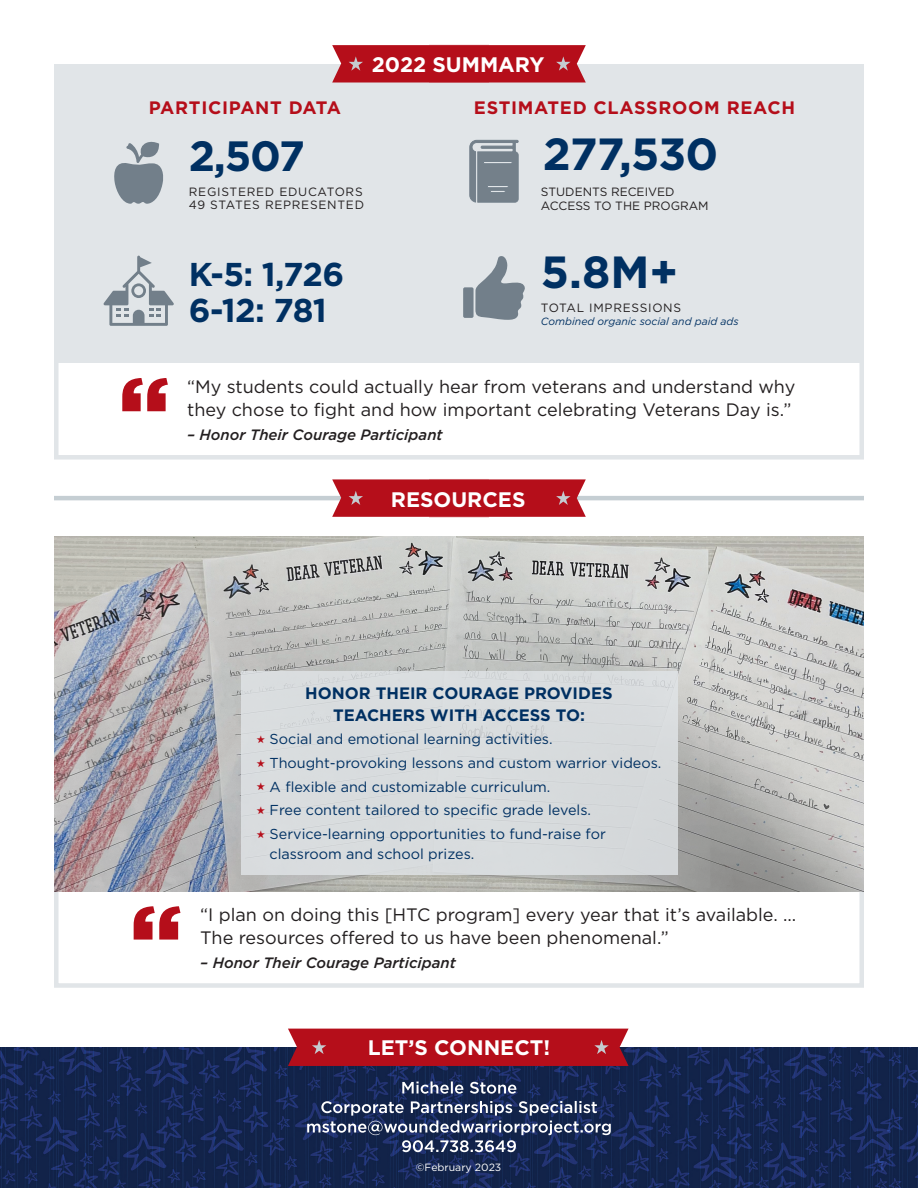
<style>
.page{position:relative;width:918px;height:1188px;background:#fff}
.page>*{position:absolute;margin:0;border:0;box-sizing:border-box;transform-origin:0 0}
.t1{font:700 45px "Gotham";letter-spacing:-.02em;color:#003062}
.t2{font:700 42.3px "Gotham";color:#003062}
.t3{font:700 33px/35.7px "Gotham";letter-spacing:-.02em;color:#003062}
.t4{font:700 21px "Gotham";color:#fff}
.t5{font:18px/22.5px "Gotham";color:#231f20}
.t6{font:700 18px "Gotham";letter-spacing:.04em;color:#b50e1a}
.t7{font:700 16.5px/21.6px "Gotham";color:#003062;text-align:center}
.t8{font:italic 500 15px "Gotham";color:#231f20}
.t9{font:14.4px/19.8px "Gotham";color:#003062}
.t10{font:12px/13.5px "Gotham";letter-spacing:.05em;color:#231f20}
.t11{font:12px/13.5px "Gotham";color:#231f20}
.t12{font:italic 10.5px "Gotham";color:#003062}
.t13{font:10.5px "Gotham";color:#fff}
.s1{color:#b50e1a}
</style>
<div class="page">
<div style="left:54px;top:355px;width:810px;height:105px;border:4px solid #e1e5e8"></div>
<img style="left:0;top:1048px;width:918px;height:140px">
<div style="left:54px;top:881px;width:810px;height:107px;border:4px solid #e1e5e8"></div>
<svg style="left:122px;top:378px;width:46px;height:33px"></svg>
<div style="left:288px;top:1029px;width:341px;height:37px;background:#b50e1a"></div>
<svg style="left:307px;top:1101px;width:304px;height:51px;background:#414f73"></svg>
<svg style="left:402px;top:1081px;width:114px;height:13px"></svg>
<img style="left:54px;top:537px;width:810px;height:354px">
<div style="left:241px;top:671px;width:436px;height:204px;background:#d8dcde"></div>
<div style="left:54px;top:64px;width:810px;height:299px;background:#e1e5e8"></div>
<svg style="left:103px;top:256px;width:71px;height:70px"></svg>
<svg style="left:332px;top:45px;width:254px;height:38px;background:#b81c27"></svg>
<svg style="left:114px;top:141px;width:49px;height:63px"></svg>
<hr style="left:54px;top:496px;width:810px;height:4px;background:#c5ced3">
<svg style="left:332px;top:479px;width:254px;height:38px;background:#b81c28"></svg>
<svg style="left:134px;top:906px;width:46px;height:34px"></svg>
<svg style="left:463px;top:256px;width:62px;height:64px"></svg>
<svg style="left:469px;top:140px;width:50px;height:63px;background:#838e97"></svg>
<h3 class="t4" style="left:372px;top:51px;width:174px">2022 SUMMARY</h3>
<p class="t6" style="left:149px;top:96px;width:194px">PARTICIPANT DATA</p>
<p class="t6" style="left:474px;top:96px;width:323px">ESTIMATED CLASSROOM REACH</p>
<h2 class="t2" style="left:189px;top:128px;width:118px">2,507</h2>
<p class="t10" style="left:189px;top:185px;width:177px">REGISTERED EDUCATORS<br>49 STATES REPRESENTED</p>
<h3 class="t3" style="left:189px;top:257px;width:157px">K-5: 1,726<br>6-12: 781</h3>
<h1 class="t1" style="left:543px;top:124px;width:177px">277,530</h1>
<p class="t11" style="left:541px;top:185px;width:169px">STUDENTS RECEIVED<br>ACCESS TO THE PROGRAM</p>
<h1 class="t1" style="left:541px;top:243px;width:139px">5.8M+</h1>
<p class="t12" style="left:541px;top:314px;width:199px">Combined organic social and paid ads</p>
<p class="t10" style="left:541px;top:301px;width:142px">TOTAL IMPRESSIONS</p>
<p class="t5" style="left:187px;top:375px;width:610px">“My students could actually hear from veterans and understand why they chose to fight and how important celebrating Veterans Day is.”</p>
<p class="t8" style="left:187px;top:426px;width:257px">– Honor Their Courage Participant</p>
<h3 class="t4" style="left:391px;top:485px;width:136px">RESOURCES</h3>
<p class="t7" style="left:305px;top:682px;width:309px">HONOR THEIR COURAGE PROVIDES<br>TEACHERS WITH ACCESS TO:</p>
<p class="t9" style="left:257px;top:729px;width:298px"><span class="s1">★</span> Social and emotional learning activities.</p>
<p class="t9" style="left:257px;top:753px;width:406px"><span class="s1">★</span> Thought-provoking lessons and custom warrior videos.</p>
<p class="t9" style="left:257px;top:776px;width:295px"><span class="s1">★</span> A flexible and customizable curriculum.</p>
<p class="t9" style="left:257px;top:800px;width:336px"><span class="s1">★</span> Free content tailored to specific grade levels.</p>
<p class="t9" style="left:269px;top:824px;width:338px;text-indent:-13px"><span class="s1">★</span> Service-learning opportunities to fund-raise for classroom and school prizes.</p>
<p class="t5" style="left:200px;top:903px;width:598px">“I plan on doing this [HTC program] every year that it’s available. ...<br>The resources offered to us have been phenomenal.”</p>
<p class="t8" style="left:200px;top:954px;width:257px">– Honor Their Courage Participant</p>
<h3 class="t4" style="left:368px;top:1034px;width:184px">LET’S CONNECT!</h3>
<p class="t13" style="left:416px;top:1161px;width:87px">©February 2023</p>
</div>
